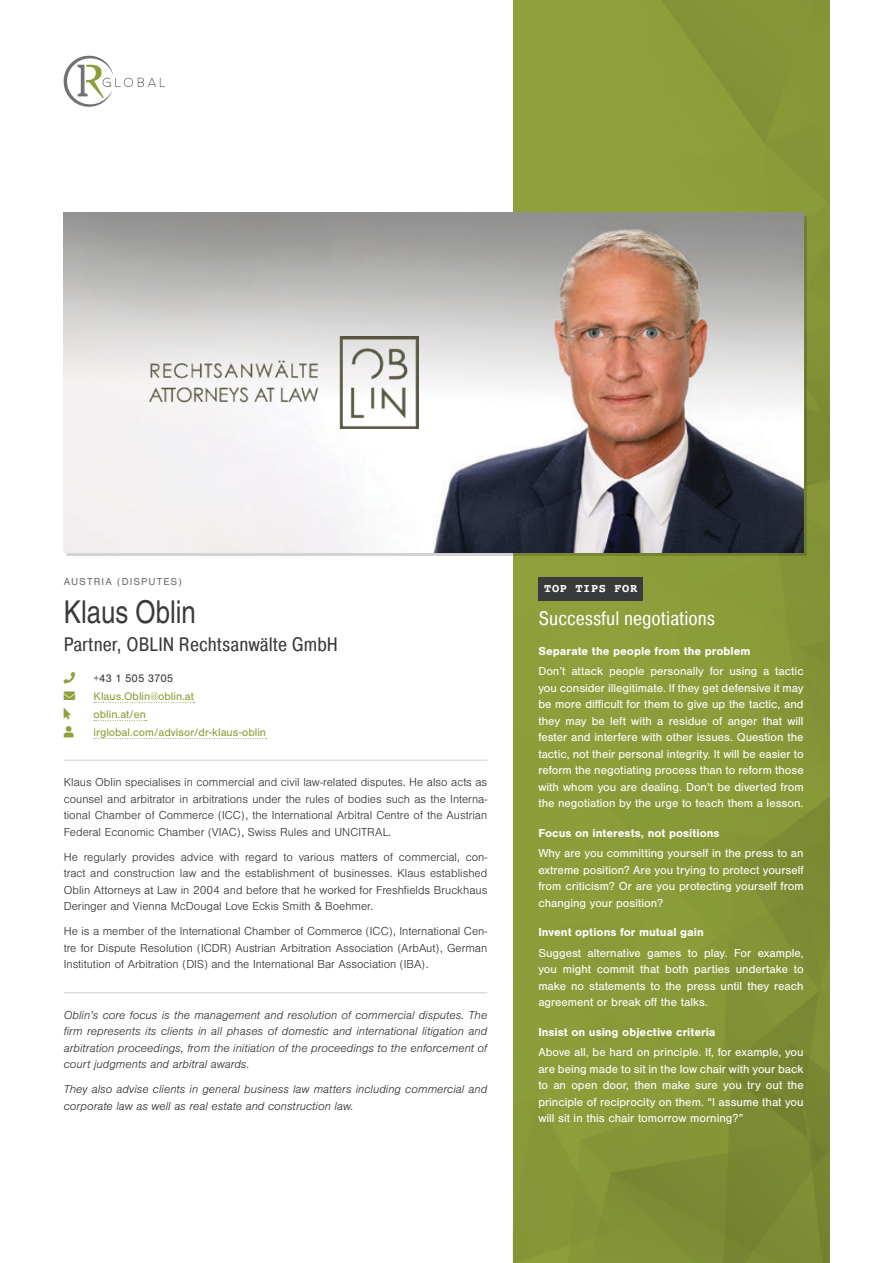
<style>
.page{position:relative;width:893px;height:1263px;background:#fff}
.page>*{position:absolute;margin:0;border:0;box-sizing:border-box;transform-origin:0 0}
.Cont_Name{font:31.5px "Nimbus San Con L";color:#383a3c}
.t1{font:19.5px "Pragmatica Cond";color:#383a3c}
.t2{font:19.5px "Pragmatica Cond";color:#fff}
.Tips_para{font:12px/16.5px "Nimbus San";color:#fff;text-align:justify}
.Rule_Above{font:300 12px/16.5px "Nimbus San";color:#2f2f2f;text-align:justify}
.Rule_Above-2{font:italic 300 12px/16.5px "Nimbus San";color:#2f2f2f;text-align:justify}
.t3{font:700 12px "Nimbus San";color:#fff}
.Pre-title{font:700 12px "Courier";letter-spacing:.05em;color:#fff}
.Contacts{font:11.4px/18px "Nimbus San";color:#8e9f3b}
.Contacts-2{font:11.4px "Nimbus San";color:#383a3c}
.Country{font:10.5px "Nimbus San";letter-spacing:.1em;color:#6c7175}
.s1{color:#8ea13b}
</style>
<div class="page">
<svg style="left:94px;top:702px;width:101px;height:1px"></svg>
<svg style="left:94px;top:720px;width:52px;height:1px"></svg>
<svg style="left:94px;top:738px;width:173px;height:1px"></svg>
<hr style="left:64px;top:760px;width:423px;height:1px;background:#d0cfd0">
<hr style="left:64px;top:992px;width:423px;height:1px;background:#d0cfd0">
<img style="left:513px;top:0;width:316px;height:1263px">
<div style="left:538px;top:577px;width:105px;height:23px;background:#383a3c"></div>
<img style="left:64px;top:213px;width:740px;height:340px">
<img style="left:150px;top:336px;width:269px;height:93px">
<svg style="left:64px;top:56px;width:101px;height:51px"></svg>
<p class="Country" style="left:64px;top:576px;width:120px">AUSTRIA (DISPUTES)</p>
<p class="Cont_Name" style="left:64px;top:589px;width:134px">Klaus Oblin</p>
<h2 class="t1" style="left:64px;top:632px;width:276px">Partner, OBLIN Rechtsanwälte GmbH</h2>
<p class="Contacts-2" style="left:94px;top:671px;width:81px">+43 1 505 3705</p>
<p class="Contacts" style="left:94px;top:687px;width:174px;text-indent:-30px"><span class="s1">→</span> Klaus.Oblin@oblin.at<br>oblin.at/en irglobal.com/advisor/dr-klaus-oblin</p>
<p class="Rule_Above" style="left:64px;top:774px;width:425px">Klaus Oblin specialises in commercial and civil law-related disputes. He also acts as counsel and arbitrator in arbitrations under the rules of bodies such as the Interna&shy;tional Chamber of Commerce (ICC), the International Arbitral Centre of the Austrian Federal Economic Chamber (VIAC), Swiss Rules and UNCITRAL.</p>
<p class="Rule_Above" style="left:64px;top:849px;width:425px">He regularly provides advice with regard to various matters of commercial, con&shy;tract and construction law and the establishment of businesses. Klaus established Oblin Attorneys at Law in 2004 and before that he worked for Freshfields Bruckhaus Deringer and Vienna McDougal Love Eckis Smith &amp; Boehmer.</p>
<p class="Rule_Above" style="left:64px;top:923px;width:425px">He is a member of the International Chamber of Commerce (ICC), International Cen&shy;tre for Dispute Resolution (ICDR) Austrian Arbitration Association (ArbAut), German Institution of Arbitration (DIS) and the International Bar Association (IBA).</p>
<p class="Rule_Above-2" style="left:64px;top:1007px;width:425px">Oblin’s core focus is the management and resolution of commercial disputes. The firm represents its clients in all phases of domestic and international litigation and arbitration proceedings, from the initiation of the proceedings to the enforcement of court judgments and arbitral awards.</p>
<p class="Rule_Above-2" style="left:64px;top:1081px;width:425px">They also advise clients in general business law matters including commercial and corporate law as well as real estate and construction law.</p>
<p class="Pre-title" style="left:544px;top:578px;width:95px">TOP TIPS FOR</p>
<h2 class="t2" style="left:538px;top:606px;width:178px">Successful negotiations</h2>
<p class="t3" style="left:538px;top:644px;width:214px">Separate the people from the problem</p>
<p class="Tips_para" style="left:538px;top:663px;width:267px">Don’t attack people personally for using a tactic you consider illegitimate. If they get defensive it may be more difficult for them to give up the tactic, and they may be left with a residue of anger that will fester and interfere with other issues. Question the tactic, not their personal integrity. It will be easier to reform the negotiating process than to reform those with whom you are dealing. Don’t be diverted from the negotiation by the urge to teach them a lesson.</p>
<p class="t3" style="left:538px;top:826px;width:183px">Focus on interests, not positions</p>
<p class="Tips_para" style="left:538px;top:845px;width:267px">Why are you committing yourself in the press to an extreme position? Are you trying to protect yourself from criticism? Or are you protecting yourself from changing your position?</p>
<p class="t3" style="left:538px;top:925px;width:167px">Invent options for mutual gain</p>
<p class="Tips_para" style="left:538px;top:945px;width:267px">Suggest alternative games to play. For example, you might commit that both parties undertake to make no statements to the press until they reach agreement or break off the talks.</p>
<p class="t3" style="left:538px;top:1025px;width:179px">Insist on using objective criteria</p>
<p class="Tips_para" style="left:538px;top:1044px;width:267px">Above all, be hard on principle. If, for example, you are being made to sit in the low chair with your back to an open door, then make sure you try out the principle of reciprocity on them. “I assume that you will sit in this chair tomorrow morning?”</p>
</div>
